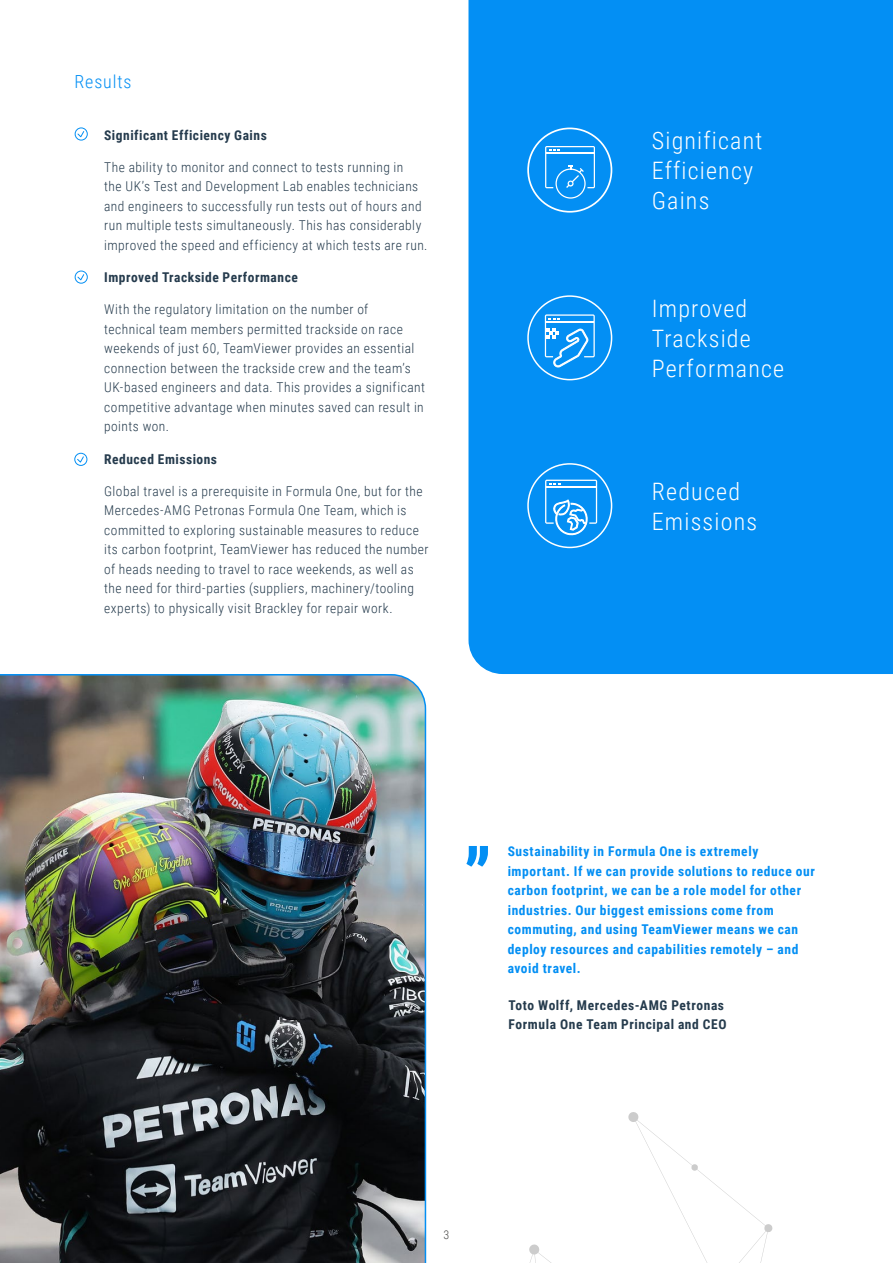
<style>
.page{position:relative;width:893px;height:1263px;background:#fff}
.page>*{position:absolute;margin:0;border:0;box-sizing:border-box;transform-origin:0 0}
.t1{font:300 24px/30px "Roboto Condensed";letter-spacing:.05em;color:#fff}
.t2{font:300 18px "Roboto Condensed";letter-spacing:.05em;color:#038ff4}
.t3{font:300 13.5px/19.5px "Roboto Condensed";letter-spacing:.035em;color:#253b4d}
.t4{font:700 13.5px/19.5px "Roboto Condensed";letter-spacing:.045em;color:#038ff4}
.t5{font:700 13.5px/19.5px "Roboto Condensed";letter-spacing:.04em;color:#253b4d}
.t6{font:300 12px "Roboto Condensed";color:#494948}
</style>
<div class="page">
<div style="left:468px;top:0;width:425px;height:674px;background:#038ff4"></div>
<img style="left:0;top:674px;width:426px;height:437px">
<svg style="left:0;top:1111px;width:773px;height:152px"></svg>
<svg style="left:466px;top:846px;width:22px;height:21px"></svg>
<div style="left:528px;top:128px;width:83px;height:84px;background:#038ff4;border-radius:50%"></div>
<div style="left:527px;top:128px;width:85px;height:85px;border:2px solid #fff;border-radius:50%"></div>
<svg style="left:545px;top:146px;width:50px;height:53px"></svg>
<div style="left:528px;top:296px;width:84px;height:84px;background:#038ff4;border-radius:50%"></div>
<div style="left:527px;top:295px;width:85px;height:85px;border:2px solid #fff;border-radius:50%"></div>
<svg style="left:545px;top:314px;width:50px;height:53px"></svg>
<div style="left:528px;top:464px;width:84px;height:83px;background:#038ff4;border-radius:50%"></div>
<div style="left:527px;top:463px;width:85px;height:85px;border:2px solid #fff;border-radius:50%"></div>
<svg style="left:545px;top:480px;width:52px;height:56px"></svg>
<div style="left:75px;top:128px;width:13px;height:12px;border:1px solid #038ff4;border-radius:50%"></div>
<svg style="left:77px;top:130px;width:8px;height:8px"></svg>
<div style="left:75px;top:271px;width:13px;height:13px;border:1px solid #038ff4;border-radius:50%"></div>
<svg style="left:77px;top:274px;width:8px;height:7px"></svg>
<div style="left:74px;top:453px;width:13px;height:13px;border:1px solid #038ff4;border-radius:50%"></div>
<svg style="left:77px;top:456px;width:7px;height:7px"></svg>
<h2 class="t2" style="left:74px;top:69px;width:59px">Results</h2>
<p class="t5" style="left:104px;top:125px;width:164px">Significant Efficiency Gains</p>
<p class="t3" style="left:104px;top:157px;width:325px">The ability to monitor and connect to tests running in<br>the UK’s Test and Development Lab enables technicians and engineers to successfully run tests out of hours and run multiple tests simultaneously. This has considerably improved the speed and efficiency at which tests are run.</p>
<p class="t5" style="left:104px;top:267px;width:195px">Improved Trackside Performance</p>
<p class="t3" style="left:104px;top:299px;width:322px">With the regulatory limitation on the number of<br>technical team members permitted trackside on race weekends of just 60, TeamViewer provides an essential connection between the trackside crew and the team’s UK-based engineers and data. This provides a significant competitive advantage when minutes saved can result in points won.</p>
<p class="t5" style="left:104px;top:449px;width:114px">Reduced Emissions</p>
<p class="t3" style="left:104px;top:481px;width:326px">Global travel is a prerequisite in Formula One, but for the Mercedes-AMG Petronas Formula One Team, which is committed to exploring sustainable measures to reduce its carbon footprint, TeamViewer has reduced the number of heads needing to travel to race weekends, as well as the need for third-parties (suppliers, machinery/tooling experts) to physically visit Brackley for repair work.</p>
<h1 class="t1" style="left:652px;top:125px;width:112px">Significant<br>Efficiency<br>Gains</h1>
<h1 class="t1" style="left:652px;top:292px;width:134px">Improved<br>Trackside<br>Performance</h1>
<h1 class="t1" style="left:652px;top:475px;width:107px">Reduced<br>Emissions</h1>
<p class="t4" style="left:508px;top:841px;width:309px">Sustainability in Formula One is extremely important. If we can provide solutions to reduce our carbon footprint, we can be a role model for other industries. Our biggest emissions come from commuting, and using TeamViewer means we can deploy resources and capabilities remotely – and avoid travel.</p>
<p class="t5" style="left:509px;top:994px;width:219px">Toto Wolff, Mercedes-AMG Petronas<br>Formula One Team Principal and CEO</p>
<p class="t6" style="left:444px;top:1226px;width:7px">3</p>
</div>
